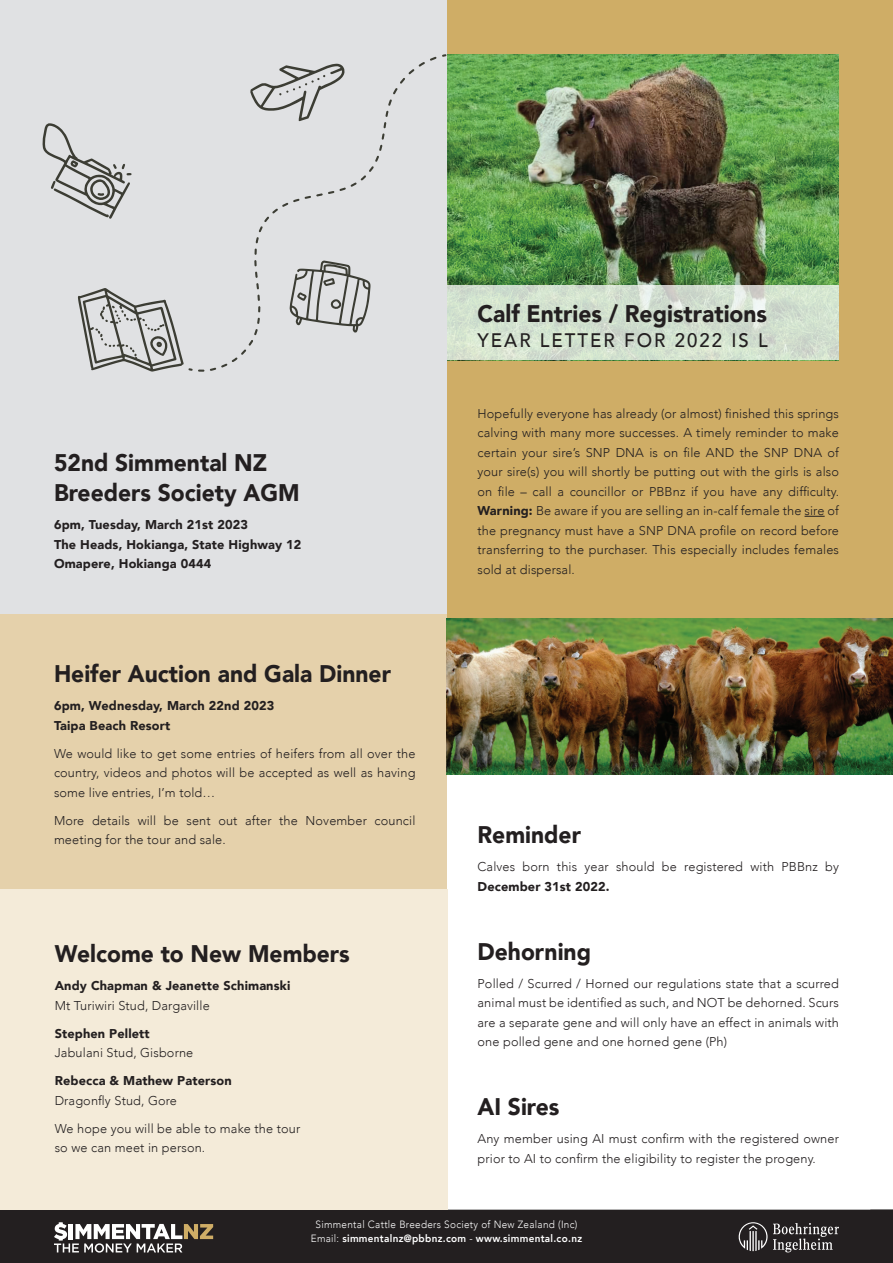
<style>
.page{position:relative;width:893px;height:1263px;background:#fff}
.page>*{position:absolute;margin:0;border:0;box-sizing:border-box;transform-origin:0 0}
.t1{font:900 24px/30px "Avenir";color:#231f20;scale:.95 1}
.t2{font:500 19.5px "Avenir";letter-spacing:.11em;color:#231f20;scale:.95 1}
.t3{font:300 12.75px/19.5px "Avenir";letter-spacing:.01em;color:#231f20;text-align:justify}
.t4{font:900 12.75px/19.5px "Avenir";letter-spacing:.01em;color:#231f20}
.t5{font:300 10.5px/13.5px "Avenir";letter-spacing:.03em;color:#fff;text-align:center;scale:.95 1}
.s1{font-weight:900}
.s2{font-weight:800}
</style>
<div class="page">
<div style="left:0;top:1210px;width:870px;height:53px;background:#231f20"></div>
<svg style="left:870px;top:1210px;width:23px;height:53px"></svg>
<svg style="left:739px;top:1222px;width:100px;height:30px;background:#514e4f"></svg>
<svg style="left:54px;top:1222px;width:159px;height:30px"></svg>
<div style="left:446px;top:0;width:447px;height:619px;background:#cfad66"></div>
<div style="left:0;top:612px;width:446px;height:277px;background:#e5d1ab"></div>
<img style="left:448px;top:54px;width:391px;height:232px">
<svg style="left:448px;top:286px;width:391px;height:74px;background:#d3e0cf"></svg>
<div style="left:0;top:0;width:446px;height:613px;background:#e0e1e3"></div>
<svg style="left:78px;top:288px;width:106px;height:84px"></svg>
<svg style="left:188px;top:53px;width:260px;height:319px"></svg>
<svg style="left:42px;top:123px;width:90px;height:96px"></svg>
<svg style="left:290px;top:260px;width:80px;height:73px"></svg>
<svg style="left:250px;top:64px;width:95px;height:57px"></svg>
<svg style="left:804px;top:516px;width:21px;height:1px"></svg>
<img style="left:446px;top:619px;width:447px;height:155px">
<div style="left:0;top:889px;width:447px;height:321px;background:#f4ebd9"></div>
<h1 class="t1" style="left:54px;top:447px;width:260px">52nd Simmental NZ<br>Breeders Society AGM</h1>
<p class="t4" style="left:54px;top:514px;width:249px">6pm, Tuesday, March 21st 2023<br>The Heads, Hokianga, State Highway 12<br>Omapere, Hokianga 0444</p>
<h1 class="t1" style="left:54px;top:658px;width:356px">Heifer Auction and Gala Dinner</h1>
<p class="t4" style="left:54px;top:695px;width:222px">6pm, Wednesday, March 22nd 2023<br>Taipa Beach Resort</p>
<p class="t3" style="left:54px;top:743px;width:363px">We would like to get some entries of heifers from all over the country, videos and photos will be accepted as well as having some live entries, I’m told…</p>
<p class="t3" style="left:54px;top:810px;width:363px">More details will be sent out after the November council meeting for the tour and sale.</p>
<h1 class="t1" style="left:55px;top:938px;width:312px">Welcome to New Members</h1>
<p class="t4" style="left:55px;top:975px;width:237px">Andy Chapman &amp; Jeanette Schimanski</p>
<p class="t3" style="left:55px;top:995px;width:157px">Mt Turiwiri Stud, Dargaville</p>
<p class="t4" style="left:55px;top:1023px;width:97px">Stephen Pellett</p>
<p class="t3" style="left:55px;top:1043px;width:140px">Jabulani Stud, Gisborne</p>
<p class="t4" style="left:55px;top:1070px;width:179px">Rebecca &amp; Mathew Paterson</p>
<p class="t3" style="left:55px;top:1086px;width:247px;line-height:28px">Dragonfly Stud, Gore<br>We hope you will be able to make the tour</p>
<p class="t3" style="left:55px;top:1138px;width:152px">so we can meet in person.</p>
<h1 class="t1" style="left:477px;top:298px;width:306px">Calf Entries / Registrations</h1>
<h2 class="t2" style="left:477px;top:324px;width:307px">YEAR LETTER FOR 2022 IS L</h2>
<p class="t3" style="left:477px;top:404px;width:363px">Hopefully everyone has already (or almost) finished this springs calving with many more successes. A timely reminder to make certain your sire’s SNP DNA is on file AND the SNP DNA of your sire(s) you will shortly be putting out with the girls is also on file – call a councillor or PBBnz if you have any difficulty.<br><span class="s1">Warning:</span> Be aware if you are selling an in-calf female the sire of the pregnancy must have a SNP DNA profile on record before transferring to the purchaser. This especially includes females sold at dispersal.</p>
<h1 class="t1" style="left:477px;top:819px;width:110px">Reminder</h1>
<p class="t3" style="left:477px;top:857px;width:363px">Calves born this year should be registered with PBBnz by</p>
<p class="t4" style="left:477px;top:876px;width:134px">December 31st 2022.</p>
<h1 class="t1" style="left:477px;top:936px;width:121px">Dehorning</h1>
<p class="t3" style="left:477px;top:973px;width:363px">Polled / Scurred / Horned our regulations state that a scurred animal must be identified as such, and NOT be dehorned. Scurs are a separate gene and will only have an effect in animals with one polled gene and one horned gene (Ph)</p>
<h1 class="t1" style="left:477px;top:1091px;width:88px">AI Sires</h1>
<p class="t3" style="left:477px;top:1129px;width:363px">Any member using AI must confirm with the registered owner prior to AI to confirm the eligibility to register the progeny.</p>
<p class="t5" style="left:311px;top:1218px;width:287px">Simmental Cattle Breeders Society of New Zealand (Inc)<br>Email: <span class="s2">simmentalnz@pbbnz.com</span> - <span class="s2">www.simmental.co.nz</span></p>
</div>
